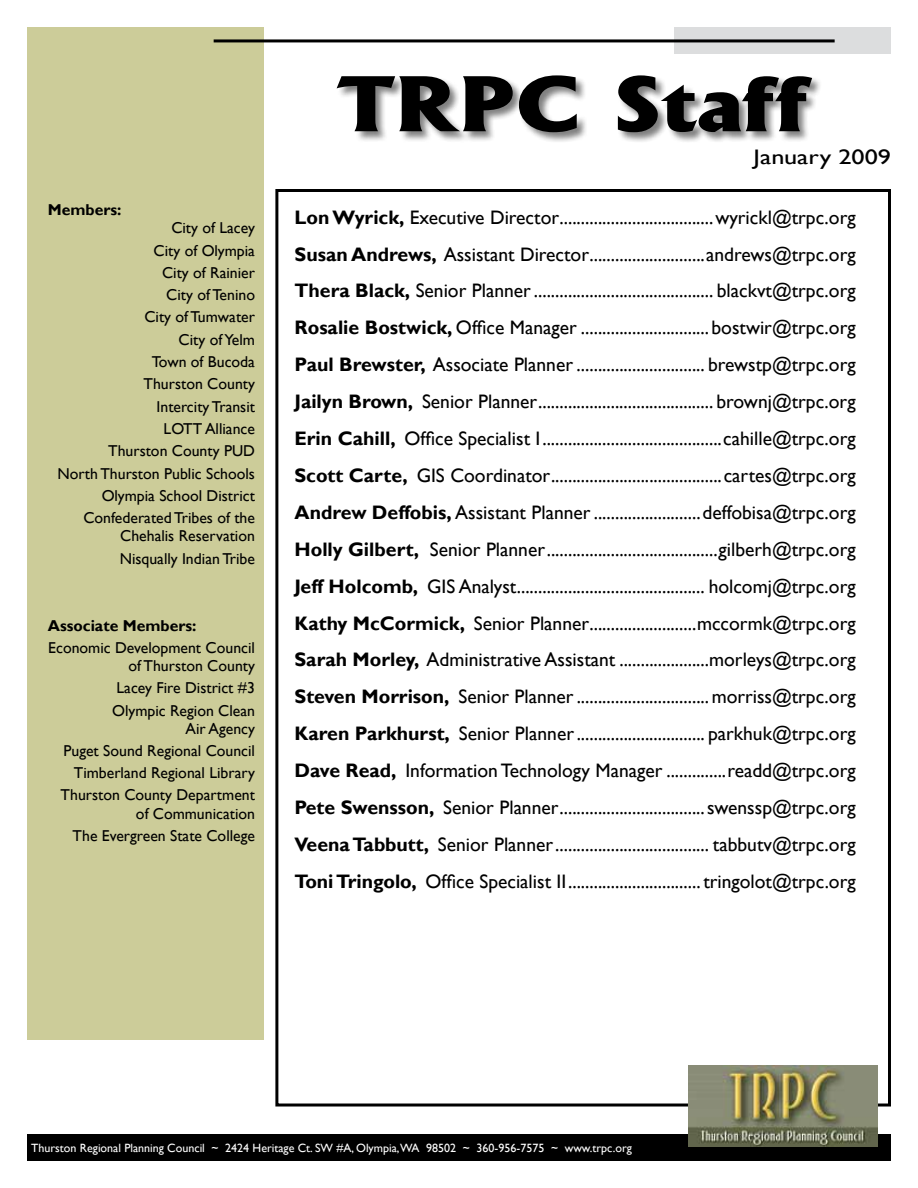
<style>
.page{position:relative;width:918px;height:1188px;background:#fff}
.page>*{position:absolute;margin:0;border:0;box-sizing:border-box;transform-origin:0 0}
.t1{font:800 72px "Albertus";color:#000;scale:1.25 1}
.t2{font:21px "Gill Sans";color:#000;scale:1.25 1}
.t3{font:19.5px/36.9px "Gill Sans";color:#000;text-align:justify}
.t4{font:15.75px/22.4px "Gill Sans";color:#000;text-align:right}
.t5{font:700 15.75px "Gill Sans";color:#000}
.t6{font:12px "Gill Sans";color:#fff}
.s1{font-weight:700}
</style>
<div class="page">
<div style="left:27px;top:1134px;width:864px;height:27px;background:#000"></div>
<div style="left:28px;top:27px;width:236px;height:1013px;background:#cc9"></div>
<div style="left:674px;top:27px;width:216px;height:27px;background:#dcddde"></div>
<hr style="left:214px;top:39px;width:621px;height:3px;background:#000">
<div style="left:275px;top:189px;width:616px;height:918px;border:3px solid #000"></div>
<img style="left:688px;top:1065px;width:190px;height:81px">
<div style="left:336px;top:75px;width:486px;height:68px;background:#000;opacity:.5"></div>
<p class="t5" style="left:48px;top:200px;width:75px">Members:</p>
<p class="t4" style="left:57px;top:217px;width:199px">City of Lacey<br>City of Olympia<br>City of Rainier<br>City of Tenino<br>City of Tumwater<br>City of Yelm<br>Town of Bucoda<br>Thurston County<br>Intercity Transit<br>LOTT Alliance<br>Thurston County PUD<br>North Thurston Public Schools<br>Olympia School District<br>Confederated Tribes of the</p>
<p class="t4" style="left:120px;top:525px;width:137px;text-align:left">Chehalis Reservation<br>Nisqually Indian Tribe</p>
<p class="t5" style="left:48px;top:616px;width:150px">Associate Members:</p>
<p class="t4" style="left:48px;top:639px;width:208px;line-height:18px">Economic Development Council of Thurston County</p>
<p class="t4" style="left:112px;top:677px;width:144px;text-align:left">Lacey Fire District #3<br>Olympic Region Clean</p>
<p class="t4" style="left:61px;top:717px;width:196px">Air Agency<br>Puget Sound Regional Council<br>Timberland Regional Library<br>Thurston County Department</p>
<p class="t4" style="left:73px;top:802px;width:184px">of Communication<br>The Evergreen State College</p>
<h1 class="t1" style="left:337px;top:59px;width:379px">TRPC Staff</h1>
<p class="t2" style="left:754px;top:144px;width:111px">January 2009</p>
<p class="t3" style="left:295px;top:199px;width:563px"><span class="s1">Lon Wyrick,</span> Executive Director....................................wyrickl@trpc.org <span class="s1">Susan Andrews,</span> Assistant Director...........................andrews@trpc.org <span class="s1">Thera Black,</span> Senior Planner.......................................... blackvt@trpc.org <span class="s1">Rosalie Bostwick,</span> Office Manager ..............................bostwir@trpc.org <span class="s1">Paul Brewster,</span> Associate Planner .............................. brewstp@trpc.org <span class="s1">Jailyn Brown,</span> Senior Planner......................................... brownj@trpc.org <span class="s1">Erin Cahill,</span> Office Specialist I..........................................cahille@trpc.org <span class="s1">Scott Carte,</span> GIS Coordinator........................................cartes@trpc.org <span class="s1">Andrew Deffobis,</span> Assistant Planner .........................deffobisa@trpc.org <span class="s1">Holly Gilbert,</span> Senior Planner........................................gilberh@trpc.org <span class="s1">Jeff Holcomb,</span> GIS Analyst............................................ holcomj@trpc.org <span class="s1">Kathy McCormick,</span> Senior Planner.........................mccormk@trpc.org <span class="s1">Sarah Morley,</span> Administrative Assistant .....................morleys@trpc.org <span class="s1">Steven Morrison,</span> Senior Planner...............................morriss@trpc.org <span class="s1">Karen Parkhurst,</span> Senior Planner.............................. parkhuk@trpc.org <span class="s1">Dave Read,</span> Information Technology Manager ..............readd@trpc.org <span class="s1">Pete Swensson,</span> Senior Planner..................................swenssp@trpc.org <span class="s1">Veena Tabbutt,</span> Senior Planner.................................... tabbutv@trpc.org <span class="s1">Toni Tringolo,</span> Office Specialist II............................... tringolot@trpc.org</p>
<p class="t6" style="left:31px;top:1141px;width:602px">Thurston Regional Planning Council ~ 2424 Heritage Ct. SW #A, Olympia,WA 98502 ~ 360-956-7575 ~ www.trpc.org</p>
</div>
